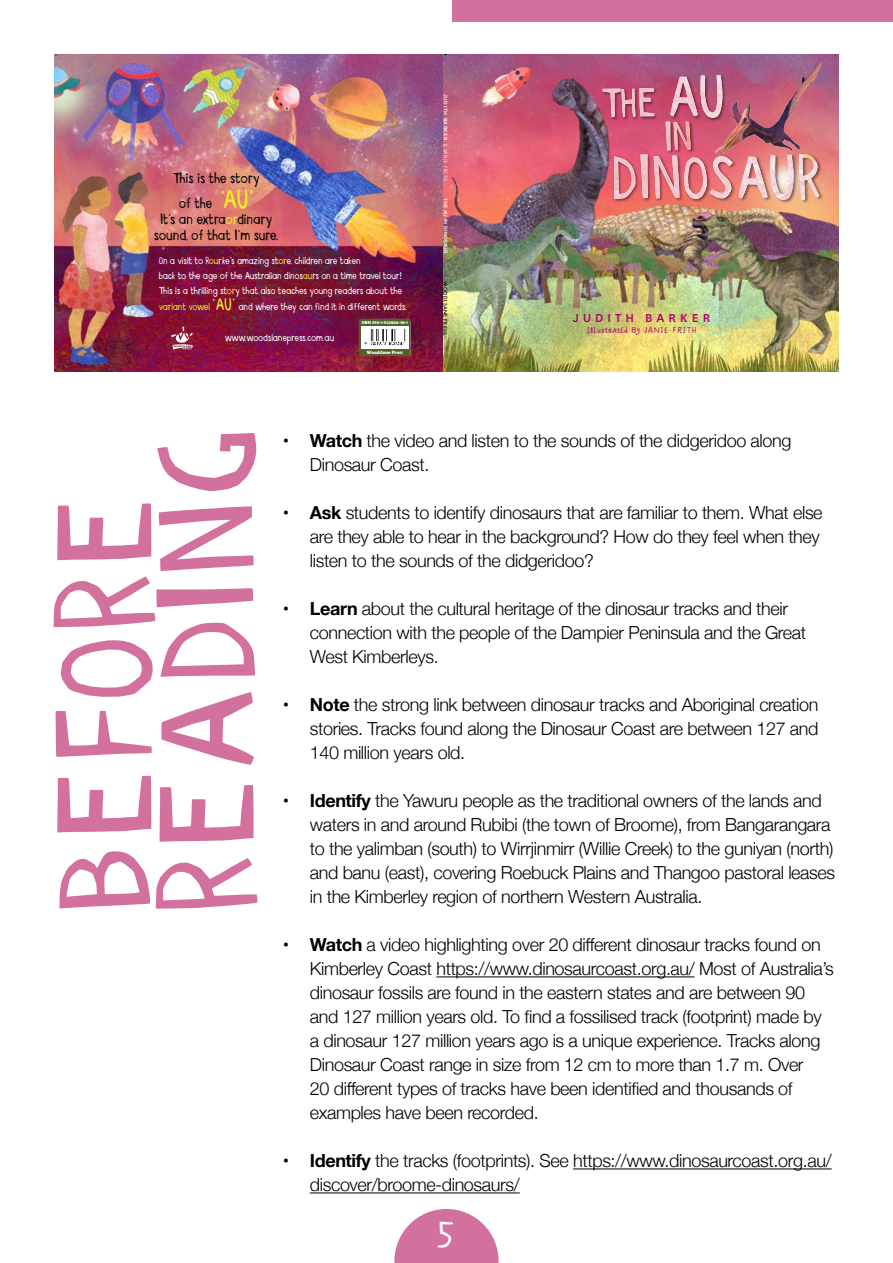
<style>
.page{position:relative;width:893px;height:1263px;background:#fff}
.page>*{position:absolute;margin:0;border:0;box-sizing:border-box;transform-origin:0 0}
.t1{font:126.3px/102.3px "Paper Cuts";letter-spacing:.02em;color:#d2709e;scale:1.13 1}
.t2{font:33.75px "Paper Cuts";color:#fff;scale:1.13 1}
.t3{font:300 18px/24px "Helvetica Neue";letter-spacing:-.02em;color:#000}
.t4{font:13.5px/24.6px "Paper Cuts";letter-spacing:-.03em;color:#000;text-align:center}
.t5{font:500 13.5px "National";letter-spacing:.3em;color:#b00071}
.t6{font:10.05px "Hand It Over";letter-spacing:.05em;color:#b00071}
.t7{font:9.3px/15.3px "Paper Cuts";letter-spacing:-.035em;color:#fff}
.t8{font:500 6px "National";letter-spacing:.1em;color:#fff}
.t9{font:500 6px "National";letter-spacing:.03em;color:#fff}
.t10{font:700 4.95px "Berlin Sans FB Demi";color:#fff}
.t11{font:500 4.95px "Futura";letter-spacing:.07em;color:#000}
.t12{font:700 4.35px "Berlin Sans FB Demi";color:#fff}
.s1{font-size:24.6px;color:#d2709e}
.s2{font-size:24.6px;color:#f5eb21}
.s3{color:#f5eb21}
.s4{font-size:15.6px;color:#f5eb21}
.s5{font-family:"Hand It Over";font-weight:400}
.s6{font-weight:700}
</style>
<div class="page">
<svg style="left:394px;top:1209px;width:105px;height:54px"></svg>
<div style="left:453px;top:0;width:440px;height:21px;background:#d2709e"></div>
<hr style="left:436px;top:976px;width:259px;height:1px;background:#000">
<hr style="left:573px;top:1168px;width:259px;height:1px;background:#000">
<hr style="left:310px;top:1192px;width:210px;height:1px;background:#000">
<img style="left:442px;top:55px;width:397px;height:316px">
<img style="left:54px;top:55px;width:388px;height:316px">
<svg style="left:171px;top:326px;width:22px;height:24px"></svg>
<svg style="left:361px;top:326px;width:48px;height:23px"></svg>
<div style="left:360px;top:319px;width:50px;height:7px;background:#4f6228"></div>
<div style="left:360px;top:349px;width:50px;height:7px;background:#4f6228"></div>
<img style="left:362px;top:329px;width:47px;height:16px">
<hr style="left:359px;top:319px;width:2px;height:37px;background:#4f6228">
<hr style="left:409px;top:320px;width:1px;height:36px;background:#4f6228">
<div style="left:613px;top:153px;width:210px;height:51px;background:#000;opacity:.5"></div>
<div style="left:601px;top:74px;width:125px;height:48px;background:#000;opacity:.5"></div>
<img style="left:603px;top:75px;width:216px;height:125px">
<img style="left:639px;top:75px;width:64px;height:43px">
<img style="left:703px;top:55px;width:126px;height:109px">
<svg style="left:54px;top:54px;width:3px;height:6px"></svg>
<svg style="left:54px;top:368px;width:3px;height:4px"></svg>
<svg style="left:835px;top:54px;width:4px;height:6px"></svg>
<svg style="left:835px;top:368px;width:4px;height:4px"></svg>
<p class="t4" style="left:173px;top:167px;width:89px">This is the story of the <span class="s1">‘</span><span class="s2">‘AU’</span></p>
<p class="t4" style="left:154px;top:212px;width:126px;line-height:16.2px">It’s an extra<span class="s3">or</span>dinary sound, of that I’m sure.</p>
<p class="t7" style="left:159px;top:254px;width:249px">On a visit to R<span class="s3">ou</span>rke’s amazing st<span class="s3">or</span>e, children are taken<br>back to the age of the Australian dinos<span class="s3">au</span>rs on a time travel tour!<br>This is a thrilling st<span class="s3">or</span>y that also teaches young readers about the <span class="s3">variant vowel</span> <span class="s4">‘AU’</span> and where they can find it in different words.</p>
<p class="t7" style="left:225px;top:331px;width:111px">www.woodslanepress.com.au</p>
<p class="t12" style="left:362px;top:320px;width:48px">ISBN 978-1-922800-38-1</p>
<p class="t10" style="left:367px;top:349px;width:38px">Woodslane Press</p>
<p class="t8" style="left:450px;top:94px;width:88px;rotate:90deg">JUDITH BARKER <span class="s5">&amp; JANIE FRITH</span></p>
<p class="t9" style="left:450px;top:198px;width:57px;rotate:90deg">THE AU IN DINOSAUR</p>
<p class="t11" style="left:449px;top:281px;width:55px;rotate:90deg">WOODLSANE PRESS</p>
<p class="t5" style="left:573px;top:308px;width:139px">JUDITH BARKER</p>
<p class="t6" style="left:587px;top:325px;width:111px">Illustrated by JANIE FRITH</p>
<h1 class="t1" style="left:65px;top:916px;width:435px;rotate:-90deg">BEFORE<br>READING</h1>
<p class="t3" style="left:310px;top:427px;width:483px;text-indent:-27px"><span class="s6">• Watch</span> the video and listen to the sounds of the didgeridoo along<br>Dinosaur Coast.</p>
<p class="t3" style="left:310px;top:499px;width:514px;text-indent:-27px"><span class="s6">• Ask</span> students to identify dinosaurs that are familiar to them. What else are they able to hear in the background? How do they feel when they listen to the sounds of the didgeridoo?</p>
<p class="t3" style="left:310px;top:595px;width:498px;text-indent:-27px"><span class="s6">• Learn</span> about the cultural heritage of the dinosaur tracks and their connection with the people of the Dampier Peninsula and the Great<br>West Kimberleys.</p>
<p class="t3" style="left:310px;top:691px;width:510px;text-align:justify;text-indent:-27px"><span class="s6">• Note</span> the strong link between dinosaur tracks and Aboriginal creation stories. Tracks found along the Dinosaur Coast are between 127 and 140 million years old.</p>
<p class="t3" style="left:310px;top:787px;width:527px;text-indent:-27px"><span class="s6">• Identify</span> the Yawuru people as the traditional owners of the lands and waters in and around Rubibi (the town of Broome), from Bangarangara to the yalimban (south) to Wirrjinmirr (Willie Creek) to the guniyan (north) and banu (east), covering Roebuck Plains and Thangoo pastoral leases in the Kimberley region of northern Western Australia.</p>
<p class="t3" style="left:310px;top:931px;width:526px;text-indent:-27px"><span class="s6">• Watch</span> a video highlighting over 20 different dinosaur tracks found on Kimberley Coast https://www.dinosaurcoast.org.au/ Most of Australia’s dinosaur fossils are found in the eastern states and are between 90 and 127 million years old. To find a fossilised track (footprint) made by a dinosaur 127 million years ago is a unique experience. Tracks along Dinosaur Coast range in size from 12 cm to more than 1.7 m. Over<br>20 different types of tracks have been identified and thousands of examples have been recorded.</p>
<p class="t3" style="left:310px;top:1147px;width:523px;text-indent:-27px"><span class="s6">• Identify</span> the tracks (footprints). See https://www.dinosaurcoast.org.au/ discover/broome-dinosaurs/</p>
<h2 class="t2" style="left:436px;top:1215px;width:18px">5</h2>
</div>
